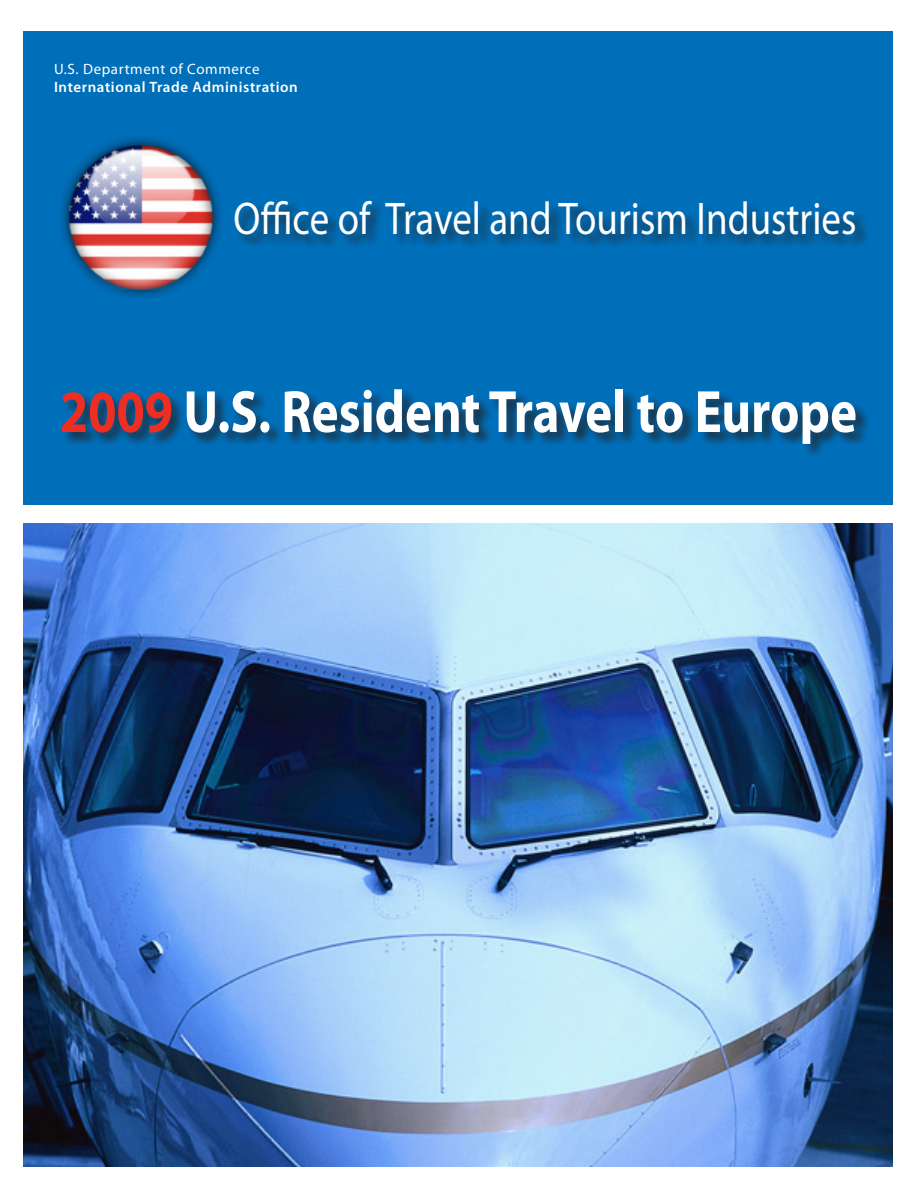
<style>
.page{position:relative;width:918px;height:1188px;background:#fff}
.page>*{position:absolute;margin:0;border:0;box-sizing:border-box;transform-origin:0 0}
.t1{font:700 60.15px "Myriad Pro";color:#fff;scale:.85 1}
.t2{font:46.05px "Myriad Pro";color:#fff;scale:.85 1}
.t3{font:600 15px "Myriad Pro";letter-spacing:.04em;color:#fff}
.t4{font:15px "Myriad Pro";letter-spacing:.04em;color:#fff}
.s1{color:#ee2e22}
</style>
<div class="page">
<div style="left:24px;top:31px;width:869px;height:473px;background:#006fba"></div>
<img style="left:61px;top:137px;width:160px;height:161px">
<img style="left:24px;top:524px;width:869px;height:643px">
<div style="left:234px;top:200px;width:635px;height:49px;background:#231f20;opacity:.75"></div>
<div style="left:61px;top:388px;width:810px;height:71px;background:#231f20;opacity:.75"></div>
<p class="t4" style="left:54px;top:60px;width:207px">U.S. Department of Commerce</p>
<p class="t3" style="left:54px;top:77px;width:245px">International Trade Administration</p>
<p class="t2" style="left:233px;top:190px;width:735px">Office of Travel and Tourism Industries</p>
<h1 class="t1" style="left:60px;top:373px;width:939px"><span class="s1">2009</span> U.S. Resident Travel to Europe</h1>
</div>
